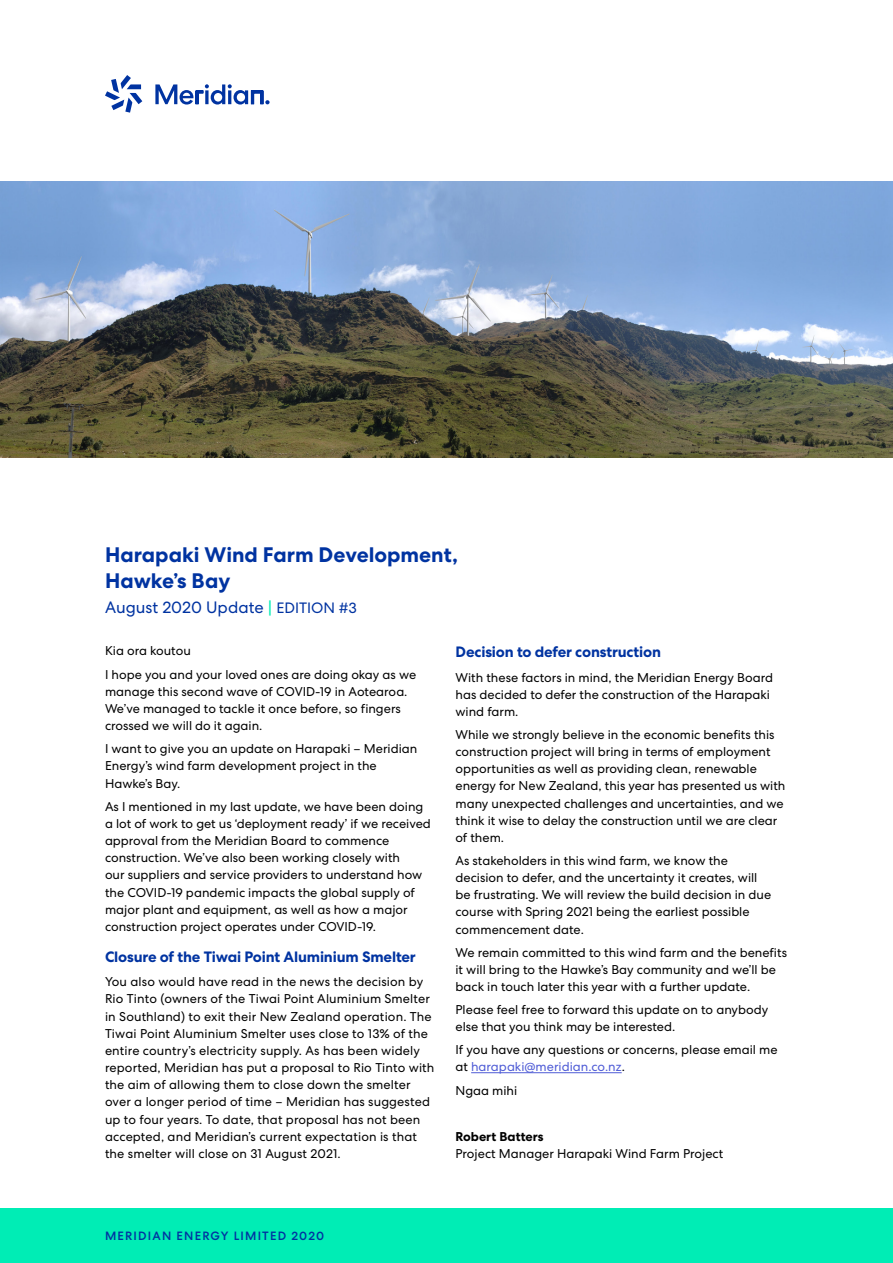
<style>
.page{position:relative;width:893px;height:1263px;background:#fff}
.page>*{position:absolute;margin:0;border:0;box-sizing:border-box;transform-origin:0 0}
.t1{font:700 21px/25.5px "Centra No 2";color:#0033a1}
.t2{font:16.5px "Centra No 2";color:#0033a1}
.Heading{font:700 15px "Centra No 2";letter-spacing:-.01em;color:#0033a1}
.t3{font:12.75px/17.1px "Centra No 2";color:#000}
.t4{font:500 12px "Centra No 2";letter-spacing:.1em;color:#0033a1}
.s1{color:#00edb5}
.s2{font-size:15px}
.s3{color:#4f5cd6}
.s4{font-weight:700}
</style>
<div class="page">
<hr style="left:471px;top:1072px;width:151px;height:1px;background:#4f5cd6">
<img style="left:0;top:182px;width:893px;height:276px">
<div style="left:1px;top:1209px;width:892px;height:54px;background:#00edb5"></div>
<svg style="left:155px;top:84px;width:115px;height:21px"></svg>
<svg style="left:105px;top:75px;width:37px;height:38px"></svg>
<p class="t1" style="left:105px;top:543px;width:355px">Harapaki Wind Farm Development,<br>Hawke’s Bay</p>
<p class="t2" style="left:105px;top:598px;width:253px">August 2020 Update <span class="s1">|</span> <span class="s2">EDITION #3</span></p>
<p class="t3" style="left:105px;top:642px;width:87px">Kia ora koutou</p>
<p class="t3" style="left:105px;top:666px;width:313px">I hope you and your loved ones are doing okay as we manage this second wave of COVID-19 in Aotearoa.<br>We’ve managed to tackle it once before, so fingers crossed we will do it again.</p>
<p class="t3" style="left:105px;top:740px;width:314px">I want to give you an update on Harapaki – Meridian<br>Energy’s wind farm development project in the<br>Hawke’s Bay.</p>
<p class="t3" style="left:105px;top:798px;width:327px">As I mentioned in my last update, we have been doing a lot of work to get us ‘deployment ready’ if we received approval from the Meridian Board to commence construction. We’ve also been working closely with<br>our suppliers and service providers to understand how the COVID-19 pandemic impacts the global supply of major plant and equipment, as well as how a major construction project operates under COVID-19.</p>
<p class="Heading" style="left:105px;top:947px;width:312px">Closure of the Tiwai Point Aluminium Smelter</p>
<p class="t3" style="left:105px;top:973px;width:331px">You also would have read in the news the decision by Rio Tinto (owners of the Tiwai Point Aluminium Smelter in Southland) to exit their New Zealand operation. The Tiwai Point Aluminium Smelter uses close to 13% of the entire country’s electricity supply. As has been widely reported, Meridian has put a proposal to Rio Tinto with the aim of allowing them to close down the smelter over a longer period of time – Meridian has suggested up to four years. To date, that proposal has not been accepted, and Meridian’s current expectation is that the smelter will close on 31 August 2021.</p>
<p class="Heading" style="left:455px;top:643px;width:207px">Decision to defer construction</p>
<p class="t3" style="left:455px;top:669px;width:319px">With these factors in mind, the Meridian Energy Board has decided to defer the construction of the Harapaki wind farm.</p>
<p class="t3" style="left:455px;top:726px;width:331px">While we strongly believe in the economic benefits this construction project will bring in terms of employment opportunities as well as providing clean, renewable energy for New Zealand, this year has presented us with many unexpected challenges and uncertainties, and we think it wise to delay the construction until we are clear of them.</p>
<p class="t3" style="left:455px;top:852px;width:317px">As stakeholders in this wind farm, we know the decision to defer, and the uncertainty it creates, will be frustrating. We will review the build decision in due course with Spring 2021 being the earliest possible commencement date.</p>
<p class="t3" style="left:455px;top:944px;width:333px">We remain committed to this wind farm and the benefits it will bring to the Hawke’s Bay community and we’ll be back in touch later this year with a further update.</p>
<p class="t3" style="left:455px;top:1001px;width:314px">Please feel free to forward this update on to anybody else that you think may be interested.</p>
<p class="t3" style="left:455px;top:1041px;width:324px">If you have any questions or concerns, please email me at <span class="s3">harapaki@meridian.co.nz</span>.</p>
<p class="t3" style="left:455px;top:1081px;width:63px">Ngaa mihi</p>
<p class="t3" style="left:455px;top:1128px;width:269px"><span class="s4">Robert Batters<br></span>Project Manager Harapaki Wind Farm Project</p>
<p class="t4" style="left:105px;top:1229px;width:221px">MERIDIAN ENERGY LIMITED 2020</p>
</div>
